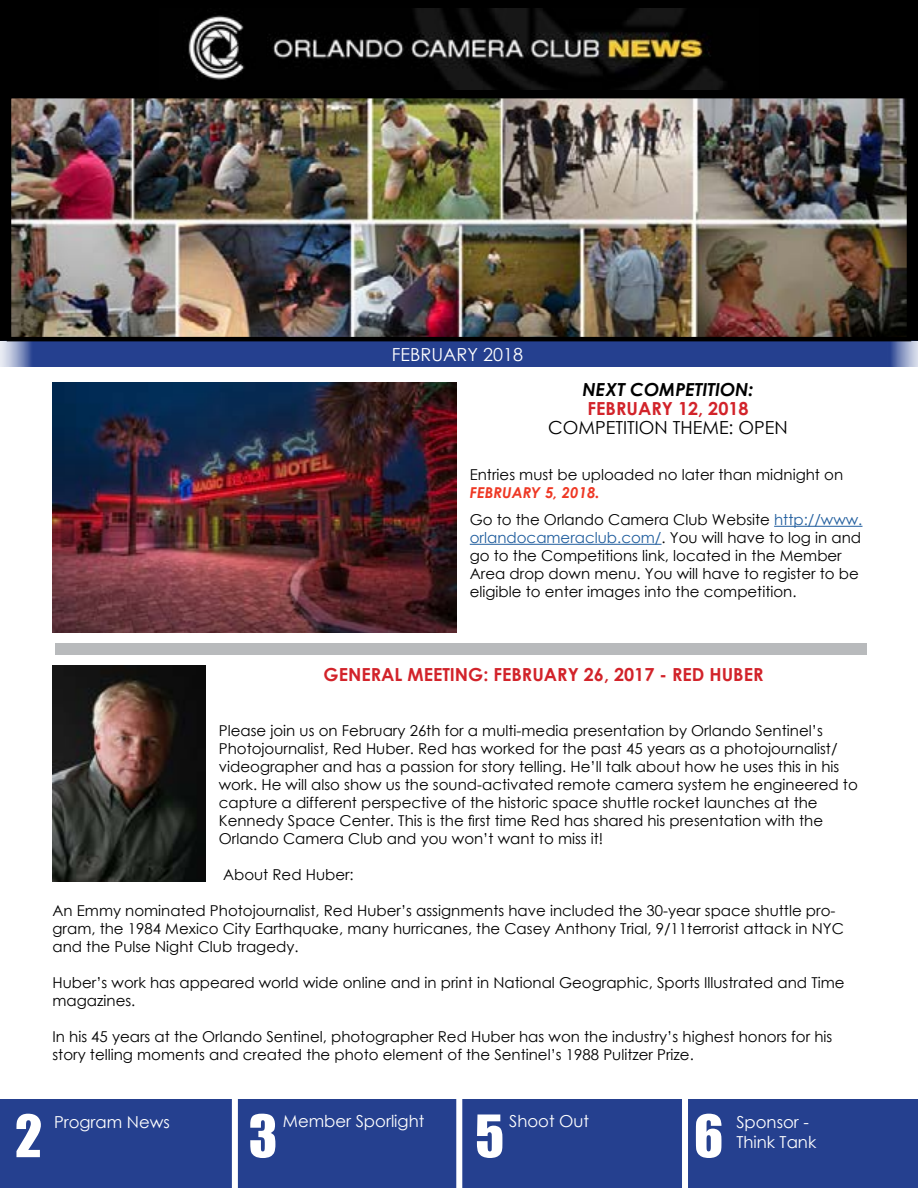
<style>
.page{position:relative;width:918px;height:1188px;background:#fff}
.page>*{position:absolute;margin:0;border:0;box-sizing:border-box;transform-origin:0 0}
.t1{font:54px "Impact";color:#fff}
.t2{font:700 18px "Century Gothic";color:#d2232a}
.t3{font:18px "Century Gothic";color:#000}
.t4{font:italic 700 18px "Century Gothic";color:#000}
.t5{font:18px "Century Gothic";color:#fff}
.t6{font:16.5px/19.8px "Century Gothic";color:#fff}
.t7{font:15px/18px "Century Gothic";color:#000}
.s1{font-weight:700;font-style:italic;color:#ee3824}
.s2{color:#215e9e}
</style>
<div class="page">
<div style="left:56px;top:643px;width:811px;height:12px;background:#b8babc"></div>
<div style="left:0;top:340px;width:918px;height:27px;background:#25408f"></div>
<div style="left:0;top:0;width:918px;height:340px;background:#000"></div>
<img style="left:188px;top:8px;width:536px;height:81px">
<img style="left:12px;top:99px;width:894px;height:237px">
<div style="left:7px;top:94px;width:904px;height:247px;border:4px solid #000"></div>
<div style="left:0;top:1099px;width:918px;height:89px;background:#25408f"></div>
<div style="left:232px;top:1094px;width:6px;height:94px;background:#fff"></div>
<div style="left:456px;top:1098px;width:6px;height:90px;background:#fff"></div>
<div style="left:682px;top:1095px;width:6px;height:93px;background:#fff"></div>
<img style="left:52px;top:666px;width:153px;height:216px">
<hr style="left:774px;top:526px;width:88px;height:1px;background:#215e9e">
<hr style="left:470px;top:544px;width:192px;height:1px;background:#215e9e">
<img style="left:53px;top:383px;width:404px;height:249px">
<p class="t5" style="left:392px;top:342px;width:133px">FEBRUARY 2018</p>
<p class="t4" style="left:583px;top:376px;width:172px">NEXT COMPETITION:</p>
<p class="t2" style="left:588px;top:395px;width:162px">FEBRUARY 12, 2018</p>
<p class="t3" style="left:548px;top:415px;width:241px">COMPETITION THEME: OPEN</p>
<p class="t7" style="left:470px;top:465px;width:375px">Entries must be uploaded no later than midnight on</p>
<p class="t7" style="left:470px;top:479px;width:394px;line-height:27px"><span class="s1">FEBRUARY 5, 2018.<br></span>Go to the Orlando Camera Club Website <span class="s2">http://www.</span></p>
<p class="t7" style="left:470px;top:528px;width:393px"><span class="s2">orlandocameraclub.com/</span>. You will have to log in and go to the Competitions link, located in the Member Area drop down menu. You will have to register to be eligible to enter images into the competition.</p>
<p class="t2" style="left:324px;top:661px;width:441px">GENERAL MEETING: FEBRUARY 26, 2017 - RED HUBER</p>
<p class="t7" style="left:219px;top:721px;width:641px">Please join us on February 26th for a multi-media presentation by Orlando Sentinel’s Photojournalist, Red Huber. Red has worked for the past 45 years as a photojournalist/ videographer and has a passion for story telling. He’ll talk about how he uses this in his work. He will also show us the sound-activated remote camera system he engineered to capture a different perspective of the historic space shuttle rocket launches at the Kennedy Space Center. This is the first time Red has shared his presentation with the Orlando Camera Club and you won’t want to miss it!</p>
<p class="t7" style="left:223px;top:865px;width:132px">About Red Huber:</p>
<p class="t7" style="left:52px;top:901px;width:793px">An Emmy nominated Photojournalist, Red Huber’s assignments have included the 30-year space shuttle pro&shy;gram, the 1984 Mexico City Earthquake, many hurricanes, the Casey Anthony Trial, 9/11terrorist attack in NYC and the Pulse Night Club tragedy.</p>
<p class="t7" style="left:52px;top:973px;width:794px">Huber’s work has appeared world wide online and in print in National Geographic, Sports Illustrated and Time magazines.</p>
<p class="t7" style="left:52px;top:1027px;width:781px">In his 45 years at the Orlando Sentinel, photographer Red Huber has won the industry’s highest honors for his story telling moments and created the photo element of the Sentinel’s 1988 Pulitzer Prize.</p>
<h1 class="t1" style="left:15px;top:1094px;width:29px">2</h1>
<h1 class="t1" style="left:249px;top:1094px;width:30px">3</h1>
<h1 class="t1" style="left:475px;top:1094px;width:30px">5</h1>
<h1 class="t1" style="left:694px;top:1094px;width:31px">6</h1>
<p class="t6" style="left:736px;top:1112px;width:81px">Sponsor -<br>Think Tank</p>
<p class="t6" style="left:283px;top:1111px;width:143px">Member Sporlight</p>
<p class="t6" style="left:54px;top:1112px;width:117px">Program News</p>
<p class="t6" style="left:509px;top:1111px;width:82px">Shoot Out</p>
</div>
